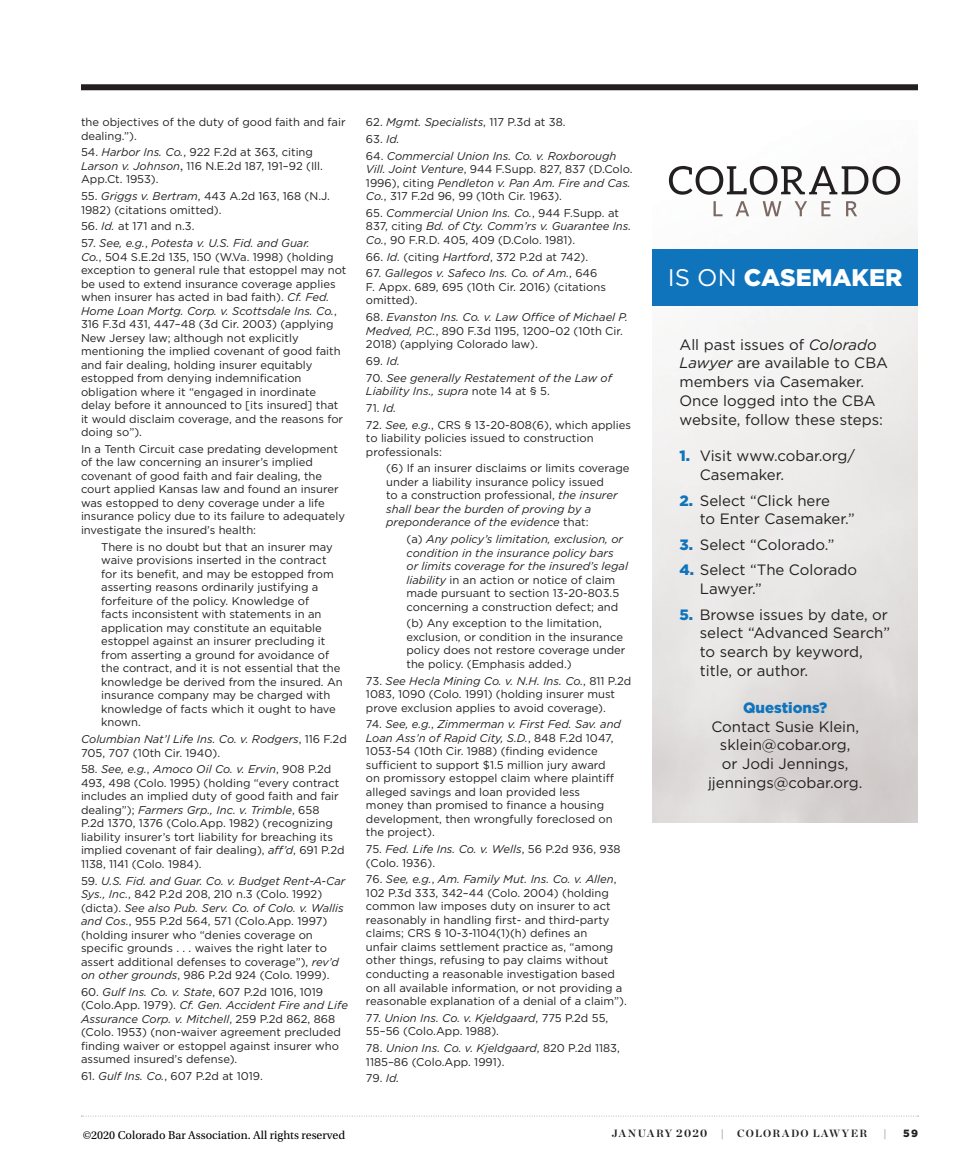
<style>
.page{position:relative;width:972px;height:1175px;background:#fff}
.page>*{position:absolute;margin:0;border:0;box-sizing:border-box;transform-origin:0 0}
.t1{font:900 24px "Gotham";color:#fff}
.t2{font:15px/18.8px "Gotham";color:#231f20}
.t3{font:12px "Utopia Std";color:#000}
.Notes_Text{font:11.25px/13.5px "Gotham";color:#231f20}
.Notes_Text-2{font:italic 11.25px/13.5px "Gotham";color:#231f20}
.t4{font:700 10.5px "Chronicle Display";letter-spacing:.12em;color:#231f20}
.t5{font:900 10.5px "Gotham";color:#231f20}
.s1{font-style:italic}
.s2{font-family:"Georgia"}
.s3{font-style:normal}
.s4{font-weight:400}
.s5{font-weight:900;color:#1074bc}
.s6{font-size:11.25px}
</style>
<div class="page">
<svg style="left:81px;top:1115px;width:838px;height:1px"></svg>
<div style="left:81px;top:84px;width:837px;height:6px;background:#231f20"></div>
<img style="left:653px;top:165px;width:265px;height:657px">
<div style="left:653px;top:249px;width:265px;height:56px;background:#1074bc"></div>
<svg style="left:669px;top:166px;width:231px;height:29px"></svg>
<svg style="left:714px;top:201px;width:143px;height:15px"></svg>
<p class="Notes_Text" style="left:81px;top:115px;width:266px">the objectives of the duty of good faith and fair dealing.”).</p>
<p class="Notes_Text" style="left:81px;top:145px;width:243px">54. <span class="s1">Harbor Ins. Co.</span>, 922 F.2d at 363, citing<br><span class="s1">Larson v. Johnson</span><span class="s2">,</span> 116 N.E.2d 187, 191–92 (Ill.<br>App.Ct. 1953).</p>
<p class="Notes_Text" style="left:81px;top:189px;width:250px">55. <span class="s1">Griggs v. Bertram</span>, 443 A.2d 163, 168 (N.J.<br>1982) (citations omitted).</p>
<p class="Notes_Text" style="left:81px;top:219px;width:115px">56. <span class="s1">Id.</span> at 171 and n.3.</p>
<p class="Notes_Text" style="left:81px;top:236px;width:267px">57. <span class="s1">See, e.g.</span>, <span class="s1">Potesta v. U.S. Fid. and Guar.<br>Co.</span>, 504 S.E.2d 135, 150 (W.Va. 1998) (holding exception to general rule that estoppel may not be used to extend insurance coverage applies when insurer has acted in bad faith). <span class="s1">Cf. Fed.<br>Home Loan Mortg. Corp. v. Scottsdale Ins. Co.</span>, 316 F.3d 431, 447–48 (3d Cir. 2003) (applying New Jersey law; although not explicitly mentioning the implied covenant of good faith and fair dealing, holding insurer equitably estopped from denying indemnification obligation where it “engaged in inordinate delay before it announced to [its insured] that it would disclaim coverage, and the reasons for doing so”).</p>
<p class="Notes_Text" style="left:81px;top:442px;width:266px">In a Tenth Circuit case predating development of the law concerning an insurer’s implied covenant of good faith and fair dealing, the court applied Kansas law and found an insurer was estopped to deny coverage under a life insurance policy due to its failure to adequately investigate the insured’s health:</p>
<p class="Notes_Text" style="left:101px;top:539px;width:243px">There is no doubt but that an insurer may waive provisions inserted in the contract for its benefit, and may be estopped from asserting reasons ordinarily justifying a forfeiture of the policy. Knowledge of<br>facts inconsistent with statements in an application may constitute an equitable estoppel against an insurer precluding it from asserting a ground for avoidance of the contract, and it is not essential that the knowledge be derived from the insured. An insurance company may be charged with knowledge of facts which it ought to have known.</p>
<p class="Notes_Text-2" style="left:81px;top:732px;width:267px">Columbian Nat’l Life Ins. Co. v. Rodgers<span class="s3">, 116 F.2d<br>705, 707 (10th Cir. 1940).</span></p>
<p class="Notes_Text" style="left:81px;top:762px;width:265px">58. <span class="s1">See, e.g.</span>, <span class="s1">Amoco Oil Co. v. Ervin</span>, 908 P.2d 493, 498 (Colo. 1995) (holding “every contract includes an implied duty of good faith and fair dealing”); <span class="s1">Farmers Grp., Inc. v. Trimble</span>, 658<br>P.2d 1370, 1376 (Colo.App. 1982) (recognizing liability insurer’s tort liability for breaching its implied covenant of fair dealing), <span class="s1">aff’d</span>, 691 P.2d 1138, 1141 (Colo. 1984).</p>
<p class="Notes_Text" style="left:81px;top:873px;width:266px">59. <span class="s1">U.S. Fid. and Guar. Co. v. Budget Rent-A-Car Sys., Inc.</span>, 842 P.2d 208, 210 n.3 (Colo. 1992) (dicta). <span class="s1">See also Pub. Serv. Co. of Colo. v. Wallis and Cos.</span>, 955 P.2d 564, 571 (Colo.App. 1997) (holding insurer who “denies coverage on specific grounds . . . waives the right later to assert additional defenses to coverage”), <span class="s1">rev’d on other grounds</span>, 986 P.2d 924 (Colo. 1999).</p>
<p class="Notes_Text" style="left:81px;top:984px;width:269px">60. <span class="s1">Gulf Ins. Co. v. State</span>, 607 P.2d 1016, 1019 (Colo.App. 1979). <span class="s1">Cf. Gen. Accident Fire and Life Assurance Corp. v. Mitchell</span>, 259 P.2d 862, 868 (Colo. 1953) (non-waiver agreement precluded finding waiver or estoppel against insurer who assumed insured’s defense).</p>
<p class="Notes_Text" style="left:81px;top:1069px;width:183px">61. <span class="s1">Gulf Ins. Co.</span>, 607 P.2d at 1019.</p>
<p class="Notes_Text" style="left:366px;top:115px;width:201px">62. <span class="s1">Mgmt. Specialists</span>, 117 P.3d at 38.</p>
<p class="Notes_Text" style="left:366px;top:132px;width:35px">63. <span class="s1">Id.</span></p>
<p class="Notes_Text-2" style="left:366px;top:149px;width:268px"><span class="s3">64.</span> Commercial Union Ins. Co. v. Roxborough Vill. Joint Venture<span class="s3">, 944 F.Supp. 827, 837 (D.Colo.<br>1996), citing</span> Pendleton v. Pan Am. Fire and Cas.<br>Co.<span class="s3">, 317 F.2d 96, 99 (10th Cir. 1963).</span></p>
<p class="Notes_Text" style="left:366px;top:206px;width:267px">65. <span class="s1">Commercial Union Ins. Co.</span>, 944 F.Supp. at<br>837, citing <span class="s1">Bd. of Cty. Comm’rs v. Guarantee Ins.<br>Co.</span>, 90 F.R.D. 405, 409 (D.Colo. 1981).</p>
<p class="Notes_Text" style="left:366px;top:249px;width:224px">66. <span class="s1">Id.</span> (citing <span class="s1">Hartford</span>, 372 P.2d at 742).</p>
<p class="Notes_Text" style="left:366px;top:266px;width:241px">67. <span class="s1">Gallegos v. Safeco Ins. Co. of Am.</span>, 646<br>F. Appx. 689, 695 (10th Cir. 2016) (citations omitted).</p>
<p class="Notes_Text" style="left:366px;top:310px;width:263px">68. <span class="s1">Evanston Ins. Co. v. Law Office of Michael P.<br>Medved, P.C.</span>, 890 F.3d 1195, 1200–02 (10th Cir.<br>2018) (applying Colorado law).</p>
<p class="Notes_Text" style="left:366px;top:354px;width:36px">69. <span class="s1">Id.</span></p>
<p class="Notes_Text-2" style="left:366px;top:370px;width:247px"><span class="s3">70.</span> See generally Restatement of the Law of<br>Liability Ins., supra <span class="s3">note 14 at § 5.</span></p>
<p class="Notes_Text" style="left:366px;top:401px;width:32px">71. <span class="s1">Id.</span></p>
<p class="Notes_Text" style="left:366px;top:417px;width:267px">72. <span class="s1">See, e.g.</span>, CRS § 13-20-808(6), which applies to liability policies issued to construction professionals:</p>
<p class="Notes_Text" style="left:386px;top:461px;width:245px">(6) If an insurer disclaims or limits coverage under a liability insurance policy issued<br>to a construction professional, <span class="s1">the insurer shall bear the burden of proving by a preponderance of the evidence</span> that:</p>
<p class="Notes_Text-2" style="left:406px;top:532px;width:223px"><span class="s3">(a)</span> Any policy’s limitation, exclusion, or condition in the insurance policy bars or limits coverage for the insured’s legal liability <span class="s3">in an action or notice of claim made pursuant to section 13-20-803.5 concerning a construction defect; and</span></p>
<p class="Notes_Text" style="left:406px;top:616px;width:220px">(b) Any exception to the limitation, exclusion, or condition in the insurance policy does not restore coverage under the policy. (Emphasis added.)</p>
<p class="Notes_Text" style="left:366px;top:673px;width:267px">73. <span class="s1">See Hecla Mining Co. v. N.H. Ins. Co.</span>, 811 P.2d<br>1083, 1090 (Colo. 1991) (holding insurer must prove exclusion applies to avoid coverage).</p>
<p class="Notes_Text" style="left:366px;top:717px;width:256px">74. <span class="s1">See, e.g.</span>, <span class="s1">Zimmerman v. First Fed. Sav. and Loan Ass’n of Rapid City, S.D.</span>, 848 F.2d 1047, 1053-54 (10th Cir. 1988) (finding evidence sufficient to support $1.5 million jury award on promissory estoppel claim where plaintiff alleged savings and loan provided less<br>money than promised to finance a housing development, then wrongfully foreclosed on the project).</p>
<p class="Notes_Text" style="left:366px;top:842px;width:256px">75. <span class="s1">Fed. Life Ins. Co. v. Wells</span>, 56 P.2d 936, 938 (Colo. 1936).</p>
<p class="Notes_Text" style="left:366px;top:872px;width:262px">76. <span class="s1">See, e.g.</span>, <span class="s1">Am. Family Mut. Ins. Co. v. Allen</span>, 102 P.3d 333, 342–44 (Colo. 2004) (holding common law imposes duty on insurer to act reasonably in handling first- and third-party claims; CRS § 10-3-1104(1)(h) defines an<br>unfair claims settlement practice as, “among other things, refusing to pay claims without conducting a reasonable investigation based on all available information, or not providing a reasonable explanation of a denial of a claim”).</p>
<p class="Notes_Text" style="left:366px;top:1010px;width:244px">77. <span class="s1">Union Ins. Co. v. Kjeldgaard</span>, 775 P.2d 55,<br>55–56 (Colo.App. 1988).</p>
<p class="Notes_Text" style="left:366px;top:1041px;width:255px">78. <span class="s1">Union Ins. Co. v. Kjeldgaard</span>, 820 P.2d 1183,<br>1185–86 (Colo.App. 1991).</p>
<p class="Notes_Text" style="left:366px;top:1071px;width:35px">79. <span class="s1">Id.</span></p>
<p class="t1" style="left:668px;top:261px;width:236px"><span class="s4">IS ON</span> CASEMAKER</p>
<p class="t2" style="left:680px;top:334px;width:210px">All past issues of <span class="s1">Colorado<br>Lawyer</span> are available to CBA members via Casemaker.<br>Once logged into the CBA website, follow these steps:</p>
<p class="t2" style="left:700px;top:446px;width:157px;text-indent:-20px"><span class="s5">1.</span> Visit www.cobar.org/<br>Casemaker.</p>
<p class="t2" style="left:700px;top:490px;width:157px;text-indent:-20px"><span class="s5">2.</span> Select “Click here<br>to Enter Casemaker.”</p>
<p class="t2" style="left:680px;top:535px;width:157px"><span class="s5">3.</span> Select “Colorado.”</p>
<p class="t2" style="left:700px;top:560px;width:159px;text-indent:-20px"><span class="s5">4.</span> Select “The Colorado<br>Lawyer.”</p>
<p class="t2" style="left:700px;top:604px;width:192px;text-indent:-20px"><span class="s5">5.</span> Browse issues by date, or select “Advanced Search” to search by keyword, title, or author.</p>
<p class="t2" style="left:708px;top:697px;width:156px;text-align:center"><span class="s5">Questions?<br></span>Contact Susie Klein, sklein@cobar.org,<br>or Jodi Jennings, jjennings@cobar.org.</p>
<p class="t3" style="left:83px;top:1128px;width:264px">©2020 Colorado Bar Association. All rights reserved</p>
<p class="t4" style="left:612px;top:1125px;width:97px">JANUARY <span class="s6">2020</span></p>
<p class="t4" style="left:721px;top:1125px;width:5px">|</p>
<p class="t4" style="left:737px;top:1125px;width:132px">COLORADO LAWYER</p>
<p class="t4" style="left:884px;top:1125px;width:5px">|</p>
<p class="t5" style="left:903px;top:1126px;width:16px">59</p>
</div>
